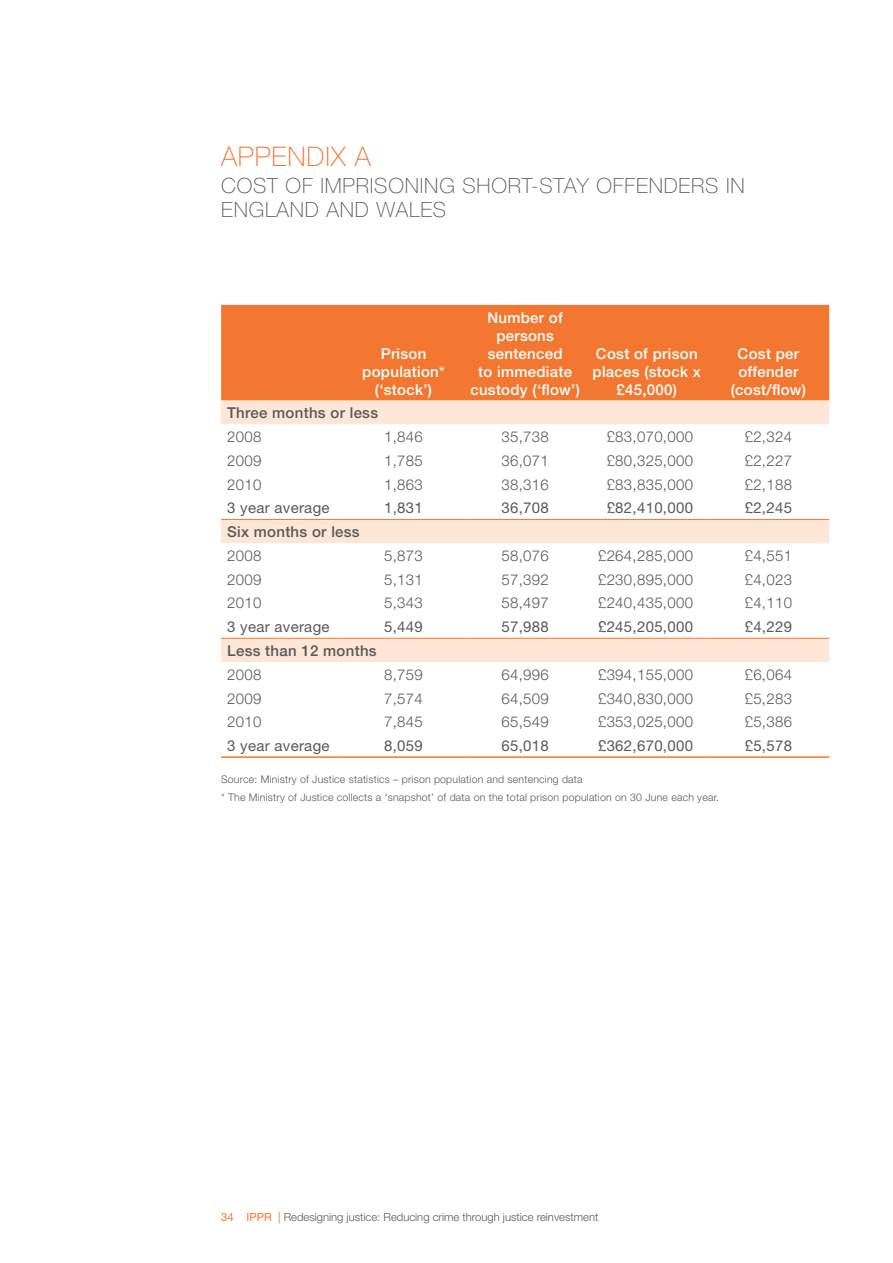
<style>
.page{position:relative;width:893px;height:1263px;background:#fff}
.page>*{position:absolute;margin:0;border:0;box-sizing:border-box;transform-origin:0 0}
.t1{font:100 27px "Helvetica Neue";letter-spacing:.03em;color:#f37730}
.t2{font:100 21px/24px "Helvetica Neue";letter-spacing:.04em;color:#5a5958}
.b_body_para{font:300 15px "Helvetica Neue";letter-spacing:.02em;color:#5a5958}
.b_body_para-2{font:500 15px/18px "Helvetica Neue";letter-spacing:.02em;color:#fff;text-align:center}
.b_body_para-3{font:15px "Helvetica Neue";letter-spacing:.02em;color:#5a5958}
.b_body_para-4{font:500 15px "Helvetica Neue";letter-spacing:.02em;color:#5a5958}
.t3{font:300 11.25px "Helvetica Neue";color:#5a5958}
.body_note{font:300 10.5px/18px "Helvetica Neue";letter-spacing:.02em;color:#5a5958}
.s1{font-weight:400;color:#f37730}
</style>
<div class="page">
<div style="left:221px;top:305px;width:608px;height:96px;background:#f37730"></div>
<svg style="left:221px;top:401px;width:608px;height:261px"></svg>
<hr style="left:221px;top:756px;width:122px;height:2px;background:#f37730">
<hr style="left:343px;top:756px;width:121px;height:2px;background:#f37730">
<hr style="left:464px;top:756px;width:122px;height:2px;background:#f37730">
<hr style="left:586px;top:756px;width:122px;height:2px;background:#f37730">
<hr style="left:708px;top:756px;width:121px;height:2px;background:#f37730">
<hr style="left:221px;top:638px;width:122px;height:1px;background:#f37730">
<hr style="left:343px;top:638px;width:121px;height:1px;background:#f37730">
<hr style="left:464px;top:638px;width:122px;height:1px;background:#f37730">
<hr style="left:586px;top:638px;width:122px;height:1px;background:#f37730">
<hr style="left:708px;top:638px;width:121px;height:1px;background:#f37730">
<hr style="left:221px;top:519px;width:122px;height:1px;background:#f37730">
<hr style="left:343px;top:519px;width:121px;height:1px;background:#f37730">
<hr style="left:464px;top:519px;width:122px;height:1px;background:#f37730">
<hr style="left:586px;top:519px;width:122px;height:1px;background:#f37730">
<hr style="left:708px;top:519px;width:121px;height:1px;background:#f37730">
<p class="t1" style="left:221px;top:141px;width:151px">APPENDIX A</p>
<p class="t2" style="left:221px;top:173px;width:525px">COST OF IMPRISONING SHORT-STAY OFFENDERS IN<br>ENGLAND AND WALES</p>
<p class="b_body_para-2" style="left:362px;top:344px;width:84px">Prison population* (‘stock’)</p>
<p class="b_body_para-2" style="left:470px;top:308px;width:111px">Number of persons sentenced<br>to immediate custody (‘flow’)</p>
<p class="b_body_para-2" style="left:593px;top:344px;width:110px">Cost of prison places (stock x £45,000)</p>
<p class="b_body_para-2" style="left:731px;top:344px;width:77px">Cost per offender (cost/flow)</p>
<p class="b_body_para-4" style="left:227px;top:404px;width:153px">Three months or less</p>
<p class="b_body_para" style="left:227px;top:427px;width:36px">2008</p>
<p class="b_body_para" style="left:384px;top:427px;width:40px">1,846</p>
<p class="b_body_para" style="left:501px;top:427px;width:49px">35,738</p>
<p class="b_body_para" style="left:607px;top:427px;width:88px">£83,070,000</p>
<p class="b_body_para" style="left:745px;top:427px;width:49px">£2,324</p>
<p class="b_body_para" style="left:227px;top:451px;width:36px">2009</p>
<p class="b_body_para" style="left:384px;top:451px;width:40px">1,785</p>
<p class="b_body_para" style="left:501px;top:451px;width:49px">36,071</p>
<p class="b_body_para" style="left:607px;top:451px;width:88px">£80,325,000</p>
<p class="b_body_para" style="left:745px;top:451px;width:49px">£2,227</p>
<p class="b_body_para" style="left:227px;top:475px;width:36px">2010</p>
<p class="b_body_para" style="left:384px;top:475px;width:40px">1,863</p>
<p class="b_body_para" style="left:501px;top:475px;width:49px">38,316</p>
<p class="b_body_para" style="left:607px;top:475px;width:88px">£83,835,000</p>
<p class="b_body_para" style="left:745px;top:475px;width:49px">£2,188</p>
<p class="b_body_para-3" style="left:227px;top:499px;width:104px">3 year average</p>
<p class="b_body_para-3" style="left:384px;top:499px;width:40px">1,831</p>
<p class="b_body_para-3" style="left:501px;top:499px;width:49px">36,708</p>
<p class="b_body_para-3" style="left:607px;top:499px;width:88px">£82,410,000</p>
<p class="b_body_para-3" style="left:745px;top:499px;width:49px">£2,245</p>
<p class="b_body_para-4" style="left:227px;top:523px;width:134px">Six months or less</p>
<p class="b_body_para" style="left:227px;top:546px;width:36px">2008</p>
<p class="b_body_para" style="left:384px;top:546px;width:40px">5,873</p>
<p class="b_body_para" style="left:501px;top:546px;width:49px">58,076</p>
<p class="b_body_para" style="left:598px;top:546px;width:97px">£264,285,000</p>
<p class="b_body_para" style="left:745px;top:546px;width:49px">£4,551</p>
<p class="b_body_para" style="left:227px;top:570px;width:36px">2009</p>
<p class="b_body_para" style="left:384px;top:570px;width:40px">5,131</p>
<p class="b_body_para" style="left:501px;top:570px;width:49px">57,392</p>
<p class="b_body_para" style="left:598px;top:570px;width:97px">£230,895,000</p>
<p class="b_body_para" style="left:745px;top:570px;width:49px">£4,023</p>
<p class="b_body_para" style="left:227px;top:594px;width:36px">2010</p>
<p class="b_body_para" style="left:384px;top:594px;width:40px">5,343</p>
<p class="b_body_para" style="left:501px;top:594px;width:49px">58,497</p>
<p class="b_body_para" style="left:598px;top:594px;width:97px">£240,435,000</p>
<p class="b_body_para" style="left:745px;top:594px;width:49px">£4,110</p>
<p class="b_body_para-3" style="left:227px;top:618px;width:104px">3 year average</p>
<p class="b_body_para-3" style="left:384px;top:618px;width:40px">5,449</p>
<p class="b_body_para-3" style="left:501px;top:618px;width:49px">57,988</p>
<p class="b_body_para-3" style="left:598px;top:618px;width:97px">£245,205,000</p>
<p class="b_body_para-3" style="left:745px;top:618px;width:49px">£4,229</p>
<p class="b_body_para-4" style="left:227px;top:642px;width:151px">Less than 12 months</p>
<p class="b_body_para" style="left:227px;top:665px;width:36px">2008</p>
<p class="b_body_para" style="left:384px;top:665px;width:40px">8,759</p>
<p class="b_body_para" style="left:501px;top:665px;width:49px">64,996</p>
<p class="b_body_para" style="left:598px;top:665px;width:97px">£394,155,000</p>
<p class="b_body_para" style="left:745px;top:665px;width:49px">£6,064</p>
<p class="b_body_para" style="left:227px;top:689px;width:36px">2009</p>
<p class="b_body_para" style="left:384px;top:689px;width:40px">7,574</p>
<p class="b_body_para" style="left:501px;top:689px;width:49px">64,509</p>
<p class="b_body_para" style="left:598px;top:689px;width:97px">£340,830,000</p>
<p class="b_body_para" style="left:745px;top:689px;width:49px">£5,283</p>
<p class="b_body_para" style="left:227px;top:713px;width:36px">2010</p>
<p class="b_body_para" style="left:384px;top:713px;width:40px">7,845</p>
<p class="b_body_para" style="left:501px;top:713px;width:49px">65,549</p>
<p class="b_body_para" style="left:598px;top:713px;width:97px">£353,025,000</p>
<p class="b_body_para" style="left:745px;top:713px;width:49px">£5,386</p>
<p class="b_body_para-3" style="left:227px;top:737px;width:104px">3 year average</p>
<p class="b_body_para-3" style="left:384px;top:737px;width:40px">8,059</p>
<p class="b_body_para-3" style="left:501px;top:737px;width:49px">65,018</p>
<p class="b_body_para-3" style="left:598px;top:737px;width:97px">£362,670,000</p>
<p class="b_body_para-3" style="left:745px;top:737px;width:49px">£5,578</p>
<p class="body_note" style="left:221px;top:770px;width:500px">Source: Ministry of Justice statistics – prison population and sentencing data<br>* The Ministry of Justice collects a ‘snapshot’ of data on the total prison population on 30 June each year.</p>
<p class="t3" style="left:221px;top:1210px;width:379px"><span class="s1">34 IPPR |</span> Redesigning justice: Reducing crime through justice reinvestment</p>
</div>
